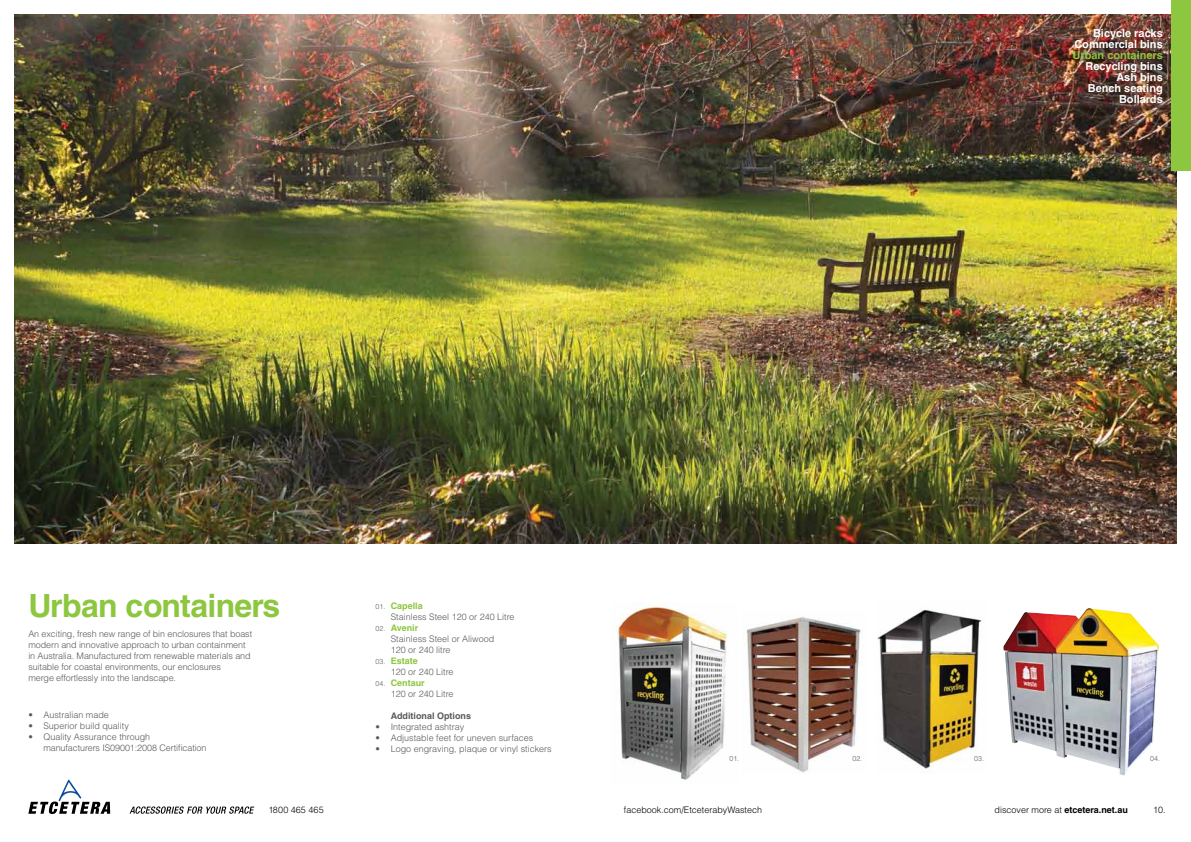
<style>
.page{position:relative;width:1191px;height:842px;background:#fff}
.page>*{position:absolute;margin:0;border:0;box-sizing:border-box;transform-origin:0 0}
.t1{font:700 32px "Helvetica";letter-spacing:-.025em;color:#8dc63f}
.t2{font:700 11px/11px "Helvetica";color:#fff;text-align:right}
.t3{font:700 11px "Helvetica";color:#8dc63f}
.t4{font:300 9px/11px "Helvetica";letter-spacing:-.01em;color:#58595b}
.t5{font:300 9px "Helvetica";color:#000}
.t6{font:700 9px "Helvetica";color:#000}
.t7{font:700 9px "Helvetica";color:#58595b}
.t8{font:300 9px "Helvetica";letter-spacing:.02em;color:#000}
.t9{font:300 7px "Helvetica";color:#58595b}
.s1{font-size:7px}
.s2{font-weight:700;color:#8dc63f}
.s3{font-weight:300}
</style>
<div class="page">
<img style="left:14px;top:14px;width:1162px;height:530px">
<svg style="left:28px;top:780px;width:82px;height:34px"></svg>
<svg style="left:130px;top:806px;width:124px;height:8px"></svg>
<div style="left:1171px;top:0;width:20px;height:170px;background:#8dc63f"></div>
<img style="left:611px;top:605px;width:116px;height:175px">
<img style="left:746px;top:617px;width:115px;height:156px">
<img style="left:877px;top:609px;width:105px;height:160px">
<img style="left:1003px;top:608px;width:156px;height:167px">
<p class="t2" style="left:1074px;top:27px;width:90px">Bicycle racks<br>Commercial bins</p>
<p class="t3" style="left:1072px;top:48px;width:92px">Urban containers</p>
<p class="t2" style="left:1085px;top:60px;width:79px">Recycling bins<br>Ash bins<br>Bench seating<br>Bollards</p>
<h1 class="t1" style="left:28px;top:587px;width:253px">Urban containers</h1>
<p class="t4" style="left:28px;top:628px;width:225px">An exciting, fresh new range of bin enclosures that boast modern and innovative approach to urban containment in Australia. Manufactured from renewable materials and suitable for coastal environments, our enclosures<br>merge effortlessly into the landscape.</p>
<p class="t4" style="left:28px;top:710px;width:82px">• Australian made</p>
<p class="t4" style="left:28px;top:721px;width:102px">• Superior build quality</p>
<p class="t4" style="left:43px;top:732px;width:165px;text-indent:-15px">• Quality Assurance through manufacturers IS09001:2008 Certification</p>
<p class="t4" style="left:391px;top:600px;width:125px;text-indent:-15px"><span class="s1">01.</span> <span class="s2">Capella<br></span>Stainless Steel 120 or 240 Litre</p>
<p class="t4" style="left:391px;top:622px;width:105px;text-indent:-15px"><span class="s1">02.</span> <span class="s2">Avenir<br></span>Stainless Steel or Aliwood<br>120 or 240 litre</p>
<p class="t4" style="left:391px;top:655px;width:64px;text-indent:-15px"><span class="s1">03.</span> <span class="s2">Estate<br></span>120 or 240 Litre</p>
<p class="t4" style="left:391px;top:677px;width:64px;text-indent:-15px"><span class="s1">04.</span> <span class="s2">Centaur<br></span>120 or 240 Litre</p>
<p class="t7" style="left:391px;top:710px;width:82px">Additional Options</p>
<p class="t4" style="left:376px;top:721px;width:90px">• Integrated ashtray</p>
<p class="t4" style="left:376px;top:732px;width:159px">• Adjustable feet for uneven surfaces</p>
<p class="t4" style="left:376px;top:743px;width:178px">• Logo engraving, plaque or vinyl stickers</p>
<p class="t9" style="left:729px;top:754px;width:11px">01.</p>
<p class="t9" style="left:852px;top:754px;width:11px">02.</p>
<p class="t9" style="left:974px;top:754px;width:11px">03.</p>
<p class="t9" style="left:1150px;top:754px;width:11px">04.</p>
<p class="t8" style="left:268px;top:804px;width:57px">1800 465 465</p>
<p class="t5" style="left:624px;top:804px;width:140px">facebook.com/EtceterabyWastech</p>
<p class="t6" style="left:994px;top:805px;width:135px"><span class="s3">discover more at</span> etcetera.net.au</p>
<p class="t5" style="left:1153px;top:805px;width:14px">10.</p>
</div>
